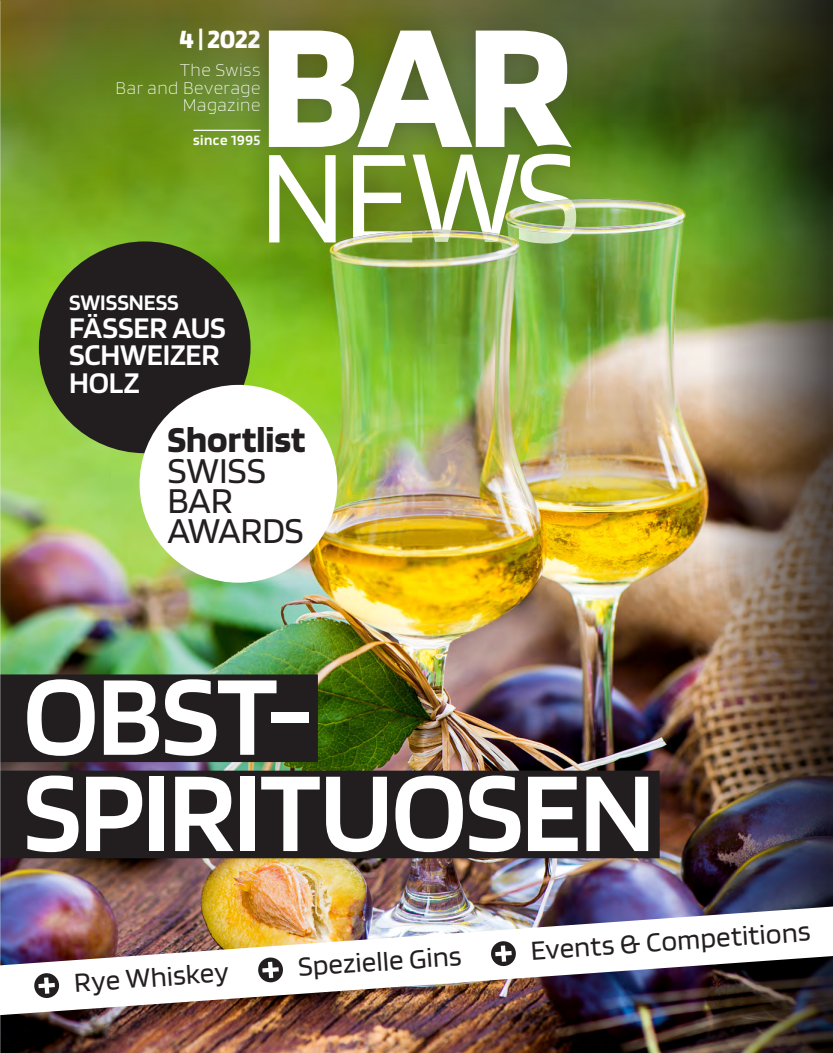
<style>
.page{position:relative;width:833px;height:1053px;background:#fff}
.page>*{position:absolute;margin:0;border:0;box-sizing:border-box;transform-origin:0 0}
.t1{font:600 118.5px/96.2px "Blinker";letter-spacing:-.02em;color:#fff}
.t2{font:38px/30px "Blinker";letter-spacing:-.005em;color:#231f20}
.t3{font:700 38px "Blinker";color:#231f20}
.t4{font:600 31.38px/27.4px "Blinker";letter-spacing:-.005em;color:#fff}
.t5{font:28.75px "Blinker";color:#231f20}
.t6{font:700 27.5px "Blinker";color:#fff}
.t7{font:600 23.25px "Blinker";color:#fff}
.t8{font:200 18.75px/17.5px "Blinker";letter-spacing:.025em;color:#fff;text-align:right}
.t9{font:600 15px "Blinker";letter-spacing:.035em;color:#fff}
</style>
<div class="page">
<img style="left:0;top:344px;width:684px;height:708px">
<div style="left:39px;top:241px;width:212px;height:212px;background:#221e20;border-radius:50%"></div>
<svg style="left:139px;top:384px;width:199px;height:199px"></svg>
<div style="left:0;top:674px;width:318px;height:88px;background:#221e20"></div>
<div style="left:0;top:770px;width:659px;height:88px;background:#221e20"></div>
<img style="left:0;top:0;width:684px;height:344px">
<img style="left:684px;top:0;width:149px;height:1052px">
<img style="left:0;top:906px;width:833px;height:109px">
<svg style="left:34px;top:972px;width:25px;height:26px"></svg>
<svg style="left:258px;top:957px;width:25px;height:25px"></svg>
<svg style="left:490px;top:940px;width:26px;height:26px"></svg>
<p class="t6" style="left:180px;top:25px;width:82px">4 | 2022</p>
<p class="t8" style="left:116px;top:62px;width:146px">The Swiss<br>Bar and Beverage<br>Magazine</p>
<p class="t9" style="left:193px;top:132px;width:69px">since 1995</p>
<p class="t7" style="left:69px;top:291px;width:111px">SWISSNESS</p>
<p class="t4" style="left:69px;top:314px;width:158px">FÄSSER AUS<br>SCHWEIZER<br>HOLZ</p>
<h2 class="t3" style="left:167px;top:420px;width:139px">Shortlist</h2>
<h2 class="t2" style="left:167px;top:456px;width:138px">SWISS<br>BAR<br>AWARDS</h2>
<h1 class="t1" style="left:23px;top:670px;width:634px">OBST-<br>SPIRITUOSEN</h1>
<p class="t5" style="left:73px;top:967px;width:156px;rotate:-4deg">Rye Whiskey</p>
<p class="t5" style="left:297px;top:952px;width:165px;rotate:-4deg">Spezielle Gins</p>
<p class="t5" style="left:530px;top:936px;width:282px;rotate:-4deg">Events &amp; Competitions</p>
</div>
